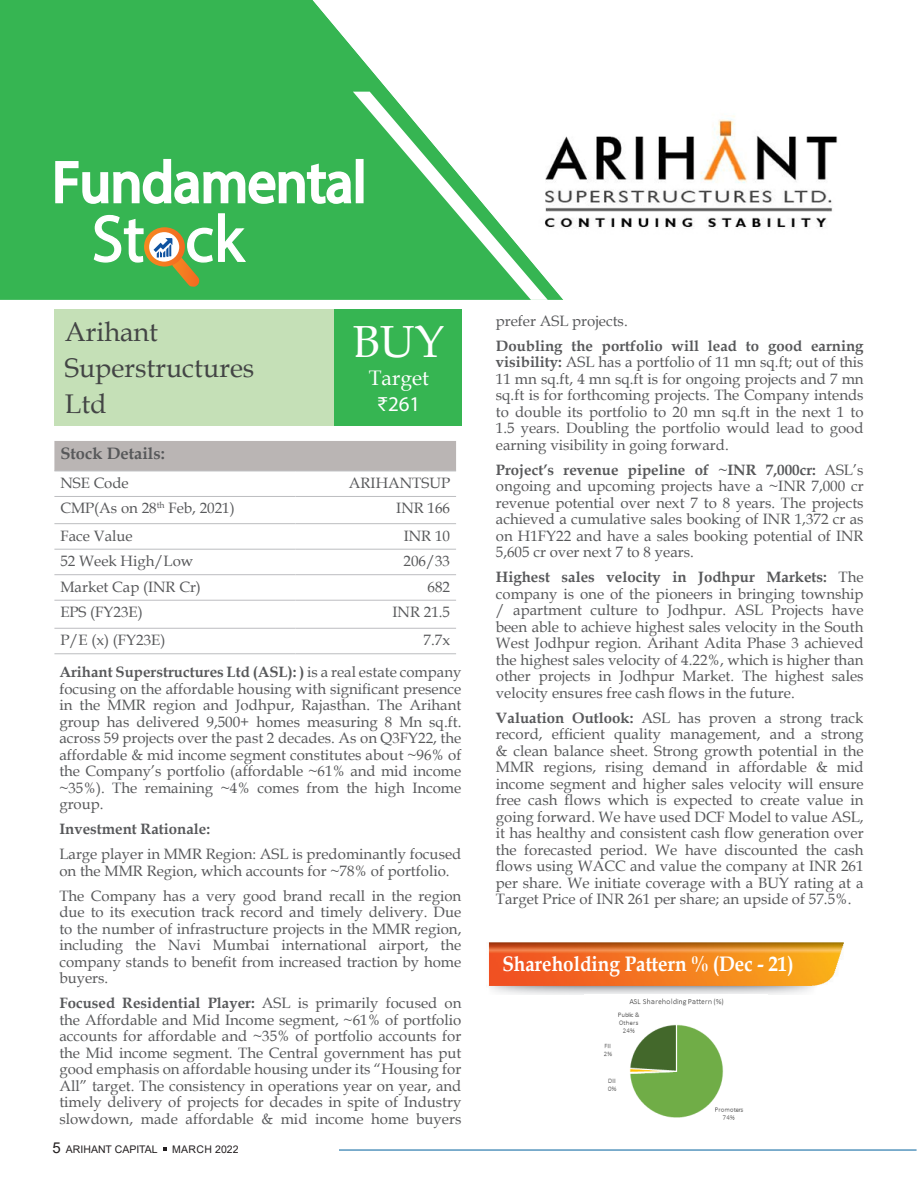
<style>
.page{position:relative;width:918px;height:1188px;background:#fff}
.page>*{position:absolute;margin:0;border:0;box-sizing:border-box;transform-origin:0 0}
.t1{font:66.6px "Myriad Pro";color:#fff;scale:.96 1}
.t2{font:58.35px "Myriad Pro";color:#fff;scale:.96 1}
.t3{font:45px "Book Antiqua";color:#fff}
.t4{font:27px "Book Antiqua";color:#434545}
.General_matter{font:700 21px "Book Antiqua";color:#fff;scale:.9 1}
.t5{font:21px "Book Antiqua";color:#fff}
.t6{font:21px "Myriad Pro";color:#fff}
.General_matter-2{font:700 16.5px "Book Antiqua";color:#57585a}
.General_matter-3{font:15px/16.5px "Book Antiqua";color:#57585a;text-align:justify}
.General_matter-4{font:700 15px "Book Antiqua";color:#57585a}
.t7{font:12px "Minion Pro";color:#231f20}
.t8{font:10.5px "Arial";color:#231f20}
.t9{font:10.5px "Arial";letter-spacing:.035em;color:#231f20}
.s1{font-weight:700}
.s2{font-size:18px}
.s3{font-size:15px}
</style>
<div class="page">
<hr style="left:248px;top:1150px;width:669px;height:1px;background:#01609d">
<img style="left:580px;top:115px;width:258px;height:114px">
<div style="left:54px;top:309px;width:280px;height:116px;background:#c5e0b7"></div>
<div style="left:334px;top:309px;width:127px;height:116px;background:#36b552"></div>
<div style="left:54px;top:441px;width:402px;height:30px;background:#bab5b4"></div>
<hr style="left:54px;top:471px;width:242px;height:1px;background:#bcbdc0">
<hr style="left:296px;top:471px;width:160px;height:1px;background:#bcbdc0">
<hr style="left:54px;top:496px;width:242px;height:1px;background:#bcbdc0">
<hr style="left:296px;top:496px;width:160px;height:1px;background:#bcbdc0">
<hr style="left:54px;top:523px;width:242px;height:1px;background:#bcbdc0">
<hr style="left:296px;top:523px;width:160px;height:1px;background:#bcbdc0">
<hr style="left:54px;top:549px;width:242px;height:1px;background:#bcbdc0">
<hr style="left:296px;top:549px;width:160px;height:1px;background:#bcbdc0">
<hr style="left:54px;top:574px;width:242px;height:1px;background:#bcbdc0">
<hr style="left:296px;top:574px;width:160px;height:1px;background:#bcbdc0">
<hr style="left:54px;top:600px;width:242px;height:1px;background:#bcbdc0">
<hr style="left:296px;top:600px;width:160px;height:1px;background:#bcbdc0">
<hr style="left:54px;top:628px;width:242px;height:1px;background:#bcbdc0">
<hr style="left:296px;top:628px;width:160px;height:1px;background:#bcbdc0">
<hr style="left:54px;top:653px;width:242px;height:1px;background:#bcbdc0">
<hr style="left:296px;top:653px;width:160px;height:1px;background:#bcbdc0">
<div style="left:0;top:0;width:313px;height:300px;background:#36b552"></div>
<svg style="left:313px;top:1px;width:267px;height:299px"></svg>
<svg style="left:353px;top:92px;width:195px;height:208px"></svg>
<svg style="left:143px;top:227px;width:57px;height:60px;background:#86ab63"></svg>
<div style="left:52px;top:1143px;width:287px;height:16px;background:#fff"></div>
<svg style="left:163px;top:1148px;width:4px;height:3px"></svg>
<img style="left:488px;top:943px;width:356px;height:51px">
<img style="left:603px;top:998px;width:141px;height:122px">
<h2 class="t2" style="left:52px;top:146px;width:329px">Fundamental</h2>
<h1 class="t1" style="left:92px;top:198px;width:160px">St ck</h1>
<p class="t4" style="left:65px;top:313px;width:95px">Arihant</p>
<p class="t4" style="left:65px;top:349px;width:191px">Superstructures</p>
<p class="t4" style="left:65px;top:385px;width:43px">Ltd</p>
<p class="t3" style="left:352px;top:311px;width:94px">BUY</p>
<p class="t5" style="left:369px;top:364px;width:62px">Target</p>
<p class="t6" style="left:377px;top:391px;width:45px">₹261</p>
<p class="General_matter-2" style="left:60px;top:442px;width:106px">Stock Details:</p>
<p class="General_matter-3" style="left:60px;top:474px;width:70px">NSE Code</p>
<p class="General_matter-3" style="left:349px;top:474px;width:103px">ARIHANTSUP</p>
<p class="General_matter-3" style="left:60px;top:500px;width:176px">CMP(As on 28<sup>th</sup> Feb, 2021)</p>
<p class="General_matter-3" style="left:396px;top:500px;width:55px">INR 166</p>
<p class="General_matter-3" style="left:60px;top:527px;width:74px">Face Value</p>
<p class="General_matter-3" style="left:404px;top:527px;width:48px">INR 10</p>
<p class="General_matter-3" style="left:60px;top:552px;width:135px">52 Week High/Low</p>
<p class="General_matter-3" style="left:404px;top:552px;width:48px">206/33</p>
<p class="General_matter-3" style="left:60px;top:578px;width:142px">Market Cap (INR Cr)</p>
<p class="General_matter-3" style="left:428px;top:578px;width:24px">682</p>
<p class="General_matter-3" style="left:60px;top:603px;width:84px">EPS (FY23E)</p>
<p class="General_matter-3" style="left:393px;top:603px;width:59px">INR 21.5</p>
<p class="General_matter-3" style="left:60px;top:631px;width:107px">P/E (x) (FY23E)</p>
<p class="General_matter-3" style="left:424px;top:631px;width:28px">7.7x</p>
<p class="General_matter-3" style="left:59px;top:664px;width:404px"><span class="s1">Arihant Superstructures Ltd (ASL): )</span> is a real estate company focusing on the affordable housing with significant presence in the MMR region and Jodhpur, Rajasthan. The Arihant group has delivered 9,500+ homes measuring 8 Mn sq.ft. across 59 projects over the past 2 decades. As on Q3FY22, the affordable &amp; mid income segment constitutes about ~96% of the Company’s portfolio (affordable ~61% and mid income ~35%). The remaining ~4% comes from the high Income group.</p>
<p class="General_matter-4" style="left:59px;top:819px;width:152px">Investment Rationale:</p>
<p class="General_matter-3" style="left:59px;top:846px;width:404px">Large player in MMR Region: ASL is predominantly focused on the MMR Region, which accounts for ~78% of portfolio.</p>
<p class="General_matter-3" style="left:59px;top:887px;width:404px">The Company has a very good brand recall in the region due to its execution track record and timely delivery. Due to the number of infrastructure projects in the MMR region, including the Navi Mumbai international airport, the company stands to benefit from increased traction by home buyers.</p>
<p class="General_matter-3" style="left:59px;top:995px;width:404px"><span class="s1">Focused Residential Player:</span> ASL is primarily focused on the Affordable and Mid Income segment, ~61% of portfolio accounts for affordable and ~35% of portfolio accounts for the Mid income segment. The Central government has put good emphasis on affordable housing under its “Housing for All” target. The consistency in operations year on year, and timely delivery of projects for decades in spite of Industry slowdown, made affordable &amp; mid income home buyers</p>
<p class="t7" style="left:52px;top:1142px;width:194px"><span class="s2">5</span> ARIHANT CAPITAL ○ APRIL 2019</p>
<p class="t8" style="left:52px;top:1143px;width:107px"><span class="s3">5</span> ARIHANT CAPITAL</p>
<p class="t9" style="left:172px;top:1143px;width:68px">MARCH 2022</p>
<p class="General_matter-3" style="left:496px;top:312px;width:133px">prefer ASL projects.</p>
<p class="General_matter-3" style="left:496px;top:337px;width:369px"><span class="s1">Doubling the portfolio will lead to good earning visibility:</span> ASL has a portfolio of 11 mn sq.ft; out of this 11 mn sq.ft, 4 mn sq.ft is for ongoing projects and 7 mn sq.ft is for forthcoming projects. The Company intends to double its portfolio to 20 mn sq.ft in the next 1 to 1.5 years. Doubling the portfolio would lead to good earning visibility in going forward.</p>
<p class="General_matter-3" style="left:496px;top:461px;width:369px"><span class="s1">Project’s revenue pipeline of ~INR 7,000cr:</span> ASL’s ongoing and upcoming projects have a ~INR 7,000 cr revenue potential over next 7 to 8 years. The projects achieved a cumulative sales booking of INR 1,372 cr as on H1FY22 and have a sales booking potential of INR 5,605 cr over next 7 to 8 years.</p>
<p class="General_matter-3" style="left:496px;top:569px;width:369px"><span class="s1">Highest sales velocity in Jodhpur Markets:</span> The company is one of the pioneers in bringing township / apartment culture to Jodhpur. ASL Projects have been able to achieve highest sales velocity in the South West Jodhpur region. Arihant Adita Phase 3 achieved the highest sales velocity of 4.22%, which is higher than other projects in Jodhpur Market. The highest sales velocity ensures free cash flows in the future.</p>
<p class="General_matter-3" style="left:496px;top:709px;width:369px"><span class="s1">Valuation Outlook:</span> ASL has proven a strong track record, efficient quality management, and a strong &amp; clean balance sheet. Strong growth potential in the MMR regions, rising demand in affordable &amp; mid income segment and higher sales velocity will ensure free cash flows which is expected to create value in going forward. We have used DCF Model to value ASL, it has healthy and consistent cash flow generation over the forecasted period. We have discounted the cash flows using WACC and value the company at INR 261 per share. We initiate coverage with a BUY rating at a Target Price of INR 261 per share; an upside of 57.5%.</p>
<p class="General_matter" style="left:502px;top:950px;width:325px">Shareholding Pattern % (Dec - 21)</p>
</div>
